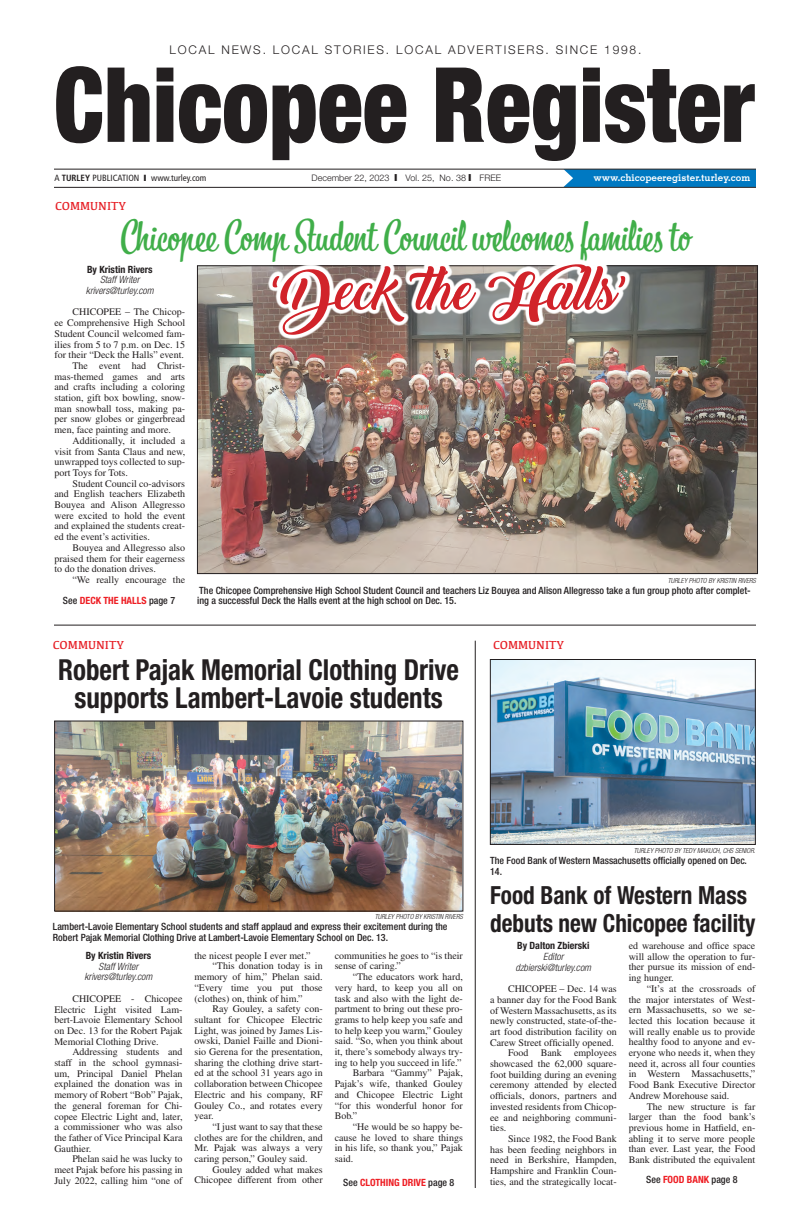
<style>
.page{position:relative;width:810px;height:1224px;background:#fff}
.page>*{position:absolute;margin:0;border:0;box-sizing:border-box;transform-origin:0 0}
.t1{font:900 condensed 104px "Helvetica Neue LT Std";color:#231f20;scale:.9 1}
.CRHelvBoldCond38{font:54.1px "Backto Black Demo";color:#d1232a;scale:.95 1}
.CRHelvBoldCond38-2{font:41px "Bistro Script";color:#40ae49;scale:.95 1}
.CRHelvBoldCond30{font:700 condensed 29px/28px "Helvetica Neue LT Std";color:#231f20;text-align:center;scale:.93 1}
.CRHelvBoldCond30-2{font:700 condensed 25px/28px "Helvetica Neue LT Std";color:#231f20;scale:.93 1}
.t2{font:300 12px "Helvetica Neue LT Std";letter-spacing:.15em;color:#231f20}
.CRKickerHeadRED{font:12px "Kefa";color:#e61e25}
.CRBodyTxt_Times{font:10px/10.7px "Times LT Std";color:#231f20;text-align:justify}
.CRCutline{font:500 condensed 10px/10.7px "Helvetica Neue LT Std";color:#231f20}
.CRbyline2{font:italic 300 condensed 10px "Helvetica Neue LT Std";color:#231f20}
.CRbyline1{font:700 condensed 10px "Helvetica Neue LT Std";color:#231f20}
.t3{font:700 condensed 10px "Helvetica Neue LT Std";color:#ee1d23}
.t4{font:700 10px "Memphis LT Std";color:#fff}
.t5{font:condensed 9px "Frutiger LT Std";color:#231f20}
.t6{font:300 9px "Helvetica Neue LT Std";color:#231f20}
.CRPhotoCredit{font:italic 300 condensed 7px "Helvetica Neue LT Std";color:#231f20}
.s1{font-weight:700}
.s2{font-weight:500;color:#231f20}
.s3{font-weight:700;color:#ee1d23}
</style>
<div class="page">
<svg style="left:564px;top:170px;width:192px;height:17px;background:#067bc2"></svg>
<hr style="left:54px;top:169px;width:702px;height:1px;background:#231f20">
<hr style="left:54px;top:187px;width:702px;height:1px;background:#231f20">
<img style="left:199px;top:268px;width:557px;height:304px">
<hr style="left:54px;top:625px;width:702px;height:1px;background:#231f20">
<hr style="left:475px;top:641px;width:1px;height:547px;background:#231f20">
<svg style="left:268px;top:265px;width:362px;height:74px"></svg>
<img style="left:492px;top:661px;width:262px;height:182px">
<div style="left:490px;top:659px;width:266px;height:186px;border:1px solid #231f20"></div>
<img style="left:56px;top:723px;width:405px;height:186px">
<div style="left:54px;top:721px;width:409px;height:190px;border:1px solid #231f20"></div>
<p class="t2" style="left:170px;top:42px;width:473px">LOCAL NEWS. LOCAL STORIES. LOCAL ADVERTISERS. SINCE 1998.</p>
<p class="t1" style="left:54px;top:41px;width:780px">Chicopee Register</p>
<p class="t5" style="left:54px;top:173px;width:153px">A <span class="s1">TURLEY</span> PUBLICATION ❙ www.turley.com</p>
<p class="t6" style="left:312px;top:172px;width:191px">December 22, 2023 ❙ Vol. 25, No. 38 ❙ FREE</p>
<p class="CRHelvBoldCond38-2" style="left:120px;top:210px;width:603px">Chicopee Comp Student Council welcomes families to</p>
<p class="CRbyline1" style="left:87px;top:263px;width:67px">By Kristin Rivers</p>
<p class="CRbyline2" style="left:100px;top:274px;width:41px">Staff Writer</p>
<p class="CRbyline2" style="left:86px;top:285px;width:69px">krivers@turley.com</p>
<p class="CRBodyTxt_Times" style="left:54px;top:307px;width:132px;text-indent:18px">CHICOPEE – The Chicop&shy;ee Comprehensive High School Student Council welcomed fam&shy;ilies from 5 to 7 p.m. on Dec. 15 for their “Deck the Halls” event.</p>
<p class="CRBodyTxt_Times" style="left:54px;top:360px;width:132px;text-indent:18px">The event had Christ&shy;mas-themed games and arts and crafts including a coloring station, gift box bowling, snow&shy;man snowball toss, making pa&shy;per snow globes or gingerbread men, face painting and more.</p>
<p class="CRBodyTxt_Times" style="left:54px;top:435px;width:132px;text-indent:18px">Additionally, it included a visit from Santa Claus and new, unwrapped toys collected to sup&shy;port Toys for Tots.</p>
<p class="CRBodyTxt_Times" style="left:54px;top:478px;width:132px;text-indent:18px">Student Council co-advisors and English teachers Elizabeth Bouyea and Alison Allegresso were excited to hold the event and explained the students creat&shy;ed the event’s activities.</p>
<p class="CRBodyTxt_Times" style="left:54px;top:542px;width:132px;text-indent:18px">Bouyea and Allegresso also praised them for their eagerness to do the donation drives.</p>
<p class="CRBodyTxt_Times" style="left:72px;top:574px;width:114px">“We really encourage the</p>
<p class="t4" style="left:594px;top:171px;width:158px">www.chicopeeregister.turley.com</p>
<p class="CRKickerHeadRED" style="left:55px;top:198px;width:73px">COMMUNITY</p>
<p class="CRHelvBoldCond38" style="left:271px;top:260px;width:376px">‘Deck the Halls’</p>
<p class="CRPhotoCredit" style="left:668px;top:576px;width:90px">TURLEY PHOTO BY KRISTIN RIVERS</p>
<p class="CRCutline" style="left:197px;top:585px;width:555px">The Chicopee Comprehensive High School Student Council and teachers Liz Bouyea and Alison Allegresso take a fun group photo after complet&shy;ing a successful Deck the Halls event at the high school on Dec. 15.</p>
<p class="t3" style="left:63px;top:594px;width:114px"><span class="s2">See</span> DECK THE HALLS <span class="s2">page 7</span></p>
<p class="CRKickerHeadRED" style="left:53px;top:638px;width:73px">COMMUNITY</p>
<p class="CRHelvBoldCond30" style="left:58px;top:656px;width:433px">Robert Pajak Memorial Clothing Drive supports Lambert-Lavoie students</p>
<p class="CRKickerHeadRED" style="left:493px;top:638px;width:73px">COMMUNITY</p>
<p class="CRPhotoCredit" style="left:375px;top:913px;width:90px">TURLEY PHOTO BY KRISTIN RIVERS</p>
<p class="CRCutline" style="left:53px;top:921px;width:396px">Lambert-Lavoie Elementary School students and staff applaud and express their excitement during the<br>Robert Pajak Memorial Clothing Drive at Lambert-Lavoie Elementary School on Dec. 13.</p>
<p class="CRbyline1" style="left:86px;top:949px;width:67px">By Kristin Rivers</p>
<p class="CRbyline2" style="left:99px;top:960px;width:41px">Staff Writer</p>
<p class="CRbyline2" style="left:85px;top:971px;width:69px">krivers@turley.com</p>
<p class="CRBodyTxt_Times" style="left:54px;top:993px;width:130px;text-indent:18px">CHICOPEE - Chicopee Electric Light visited Lam&shy;bert-Lavoie Elementary School on Dec. 13 for the Robert Pajak Memorial Clothing Drive.</p>
<p class="CRBodyTxt_Times" style="left:54px;top:1047px;width:130px;text-indent:18px">Addressing students and staff in the school gymnasi&shy;um, Principal Daniel Phelan explained the donation was in memory of Robert “Bob” Pajak, the general foreman for Chi&shy;copee Electric Light and, later, a commissioner who was also the father of Vice Principal Kara Gauthier.</p>
<p class="CRBodyTxt_Times" style="left:54px;top:1154px;width:130px;text-indent:18px">Phelan said he was lucky to meet Pajak before his passing in July 2022, calling him “one of</p>
<p class="CRBodyTxt_Times" style="left:195px;top:950px;width:118px">the nicest people I ever met.”</p>
<p class="CRBodyTxt_Times" style="left:195px;top:961px;width:130px;text-indent:18px">“This donation today is in memory of him,” Phelan said. “Every time you put those (clothes) on, think of him.”</p>
<p class="CRBodyTxt_Times" style="left:195px;top:1004px;width:130px;text-indent:18px">Ray Gouley, a safety con&shy;sultant for Chicopee Electric Light, was joined by James Lis&shy;owski, Daniel Faille and Dioni&shy;sio Gerena for the presentation, sharing the clothing drive start&shy;ed at the school 31 years ago in collaboration between Chicopee Electric and his company, RF Gouley Co., and rotates every year.</p>
<p class="CRBodyTxt_Times" style="left:195px;top:1121px;width:130px;text-indent:18px">“I just want to say that these clothes are for the children, and Mr. Pajak was always a very caring person,” Gouley said.</p>
<p class="CRBodyTxt_Times" style="left:195px;top:1164px;width:130px;text-align:right">Gouley added what makes<br>Chicopee different from other</p>
<p class="CRBodyTxt_Times" style="left:335px;top:950px;width:130px">communities he goes to “is their sense of caring.”</p>
<p class="CRBodyTxt_Times" style="left:335px;top:971px;width:130px;text-indent:18px">“The educators work hard, very hard, to keep you all on task and also with the light de&shy;partment to bring out these pro&shy;grams to help keep you safe and to help keep you warm,” Gouley said. “So, when you think about it, there’s somebody always try&shy;ing to help you succeed in life.”</p>
<p class="CRBodyTxt_Times" style="left:335px;top:1068px;width:130px;text-indent:18px">Barbara “Gammy” Pajak, Pajak’s wife, thanked Gouley and Chicopee Electric Light “for this wonderful honor for Bob.”</p>
<p class="CRBodyTxt_Times" style="left:335px;top:1121px;width:130px;text-indent:18px">“He would be so happy be&shy;cause he loved to share things in his life, so thank you,” Pajak said.</p>
<p class="t3" style="left:343px;top:1176px;width:113px"><span class="s2">See</span> CLOTHING DRIVE <span class="s2">page 8</span></p>
<p class="CRPhotoCredit" style="left:634px;top:847px;width:123px">TURLEY PHOTO BY TEDY MAKUCH, CHS SENIOR.</p>
<p class="CRCutline" style="left:490px;top:855px;width:258px">The Food Bank of Western Massachusetts officially opened on Dec.<br>14.</p>
<p class="CRHelvBoldCond30-2" style="left:490px;top:880px;width:287px">Food Bank of Western Mass debuts new Chicopee facility</p>
<p class="CRbyline1" style="left:517px;top:940px;width:74px">By Dalton Zbierski</p>
<p class="CRbyline2" style="left:543px;top:951px;width:22px">Editor</p>
<p class="CRbyline2" style="left:516px;top:961px;width:77px">dzbierski@turley.com</p>
<p class="CRBodyTxt_Times" style="left:490px;top:983px;width:128px;text-indent:18px">CHICOPEE – Dec. 14 was a banner day for the Food Bank of Western Massachusetts, as its newly constructed, state-of-the&shy;art food distribution facility on Carew Street officially opened.</p>
<p class="CRBodyTxt_Times" style="left:490px;top:1048px;width:128px;text-indent:18px">Food Bank employees showcased the 62,000 square&shy;foot building during an evening ceremony attended by elected officials, donors, partners and invested residents from Chicop&shy;ee and neighboring communi&shy;ties.</p>
<p class="CRBodyTxt_Times" style="left:490px;top:1133px;width:128px;text-indent:18px">Since 1982, the Food Bank has been feeding neighbors in need in Berkshire, Hampden, Hampshire and Franklin Coun&shy;ties, and the strategically locat-</p>
<p class="CRBodyTxt_Times" style="left:629px;top:940px;width:128px">ed warehouse and office space will allow the operation to fur&shy;ther pursue its mission of end&shy;ing hunger.</p>
<p class="CRBodyTxt_Times" style="left:629px;top:983px;width:128px;text-indent:18px">“It’s at the crossroads of the major interstates of West&shy;ern Massachusetts, so we se&shy;lected this location because it will really enable us to provide healthy food to anyone and ev&shy;eryone who needs it, when they need it, across all four counties in Western Massachusetts,” Food Bank Executive Director Andrew Morehouse said.</p>
<p class="CRBodyTxt_Times" style="left:629px;top:1101px;width:128px;text-indent:18px">The new structure is far larger than the food bank’s previous home in Hatfield, en&shy;abling it to serve more people than ever. Last year, the Food Bank distributed the equivalent</p>
<p class="CRCutline" style="left:646px;top:1174px;width:93px">See <span class="s3">FOOD BANK</span> page 8</p>
</div>
